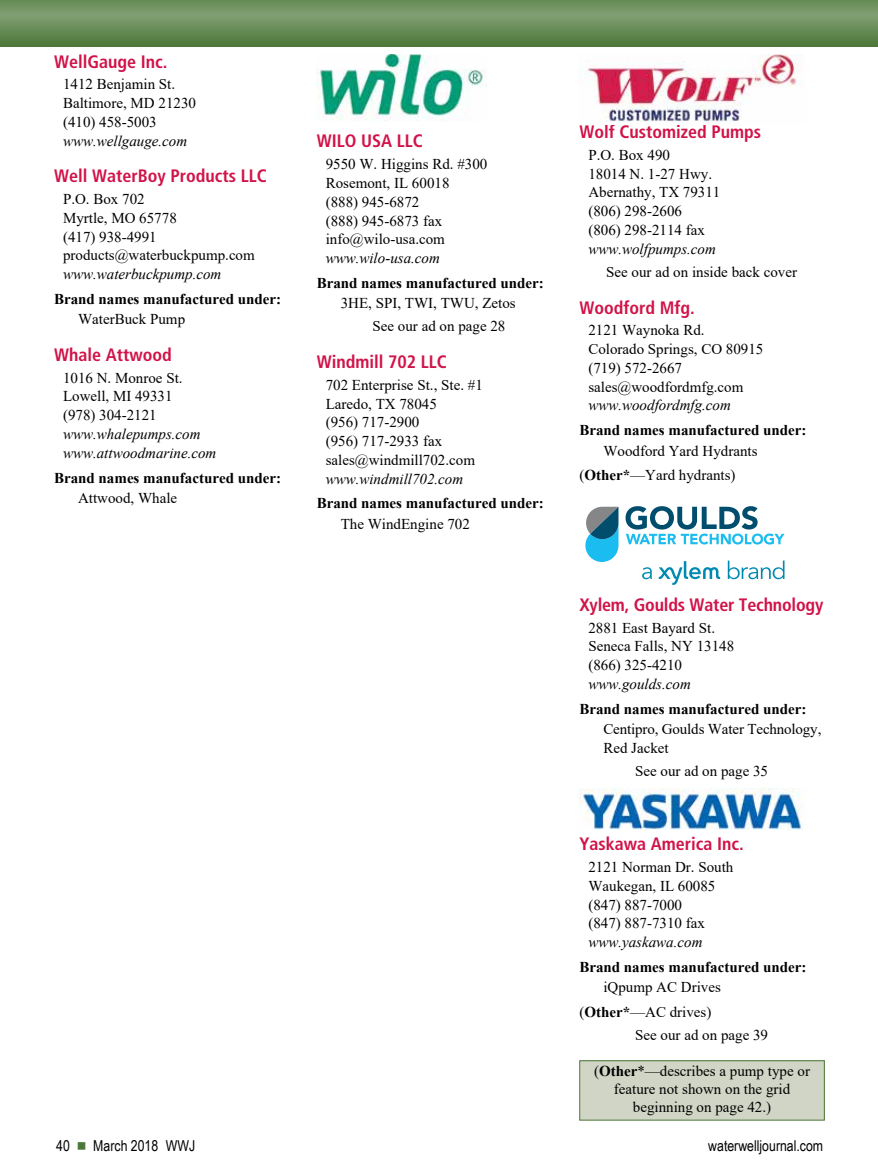
<style>
.page{position:relative;width:878px;height:1175px;background:#fff}
.page>*{position:absolute;margin:0;border:0;box-sizing:border-box;transform-origin:0 0}
.t1{font:700 condensed 18px "Frutiger LT Std";color:#d11349}
.t2{font:15px/18.8px "Times New Roman";color:#000}
.t3{font:700 15px "Times New Roman";color:#000}
.t4{font:italic 15px/18.8px "Times New Roman";color:#000}
.t5{font:15px "Arial Narrow";color:#000}
.s1{font-weight:700}
.s2{font-family:"Universal Newswith Comm Pi";color:#4b7737}
</style>
<div class="page">
<img style="left:578px;top:788px;width:225px;height:41px">
<svg style="left:625px;top:506px;width:159px;height:38px"></svg>
<svg style="left:585px;top:507px;width:33px;height:55px;background:#4b9db9"></svg>
<svg style="left:642px;top:567px;width:10px;height:12px"></svg>
<svg style="left:727px;top:560px;width:57px;height:19px"></svg>
<svg style="left:658px;top:561px;width:62px;height:24px"></svg>
<svg style="left:0;top:0;width:878px;height:47px;background:#698e59"></svg>
<img style="left:578px;top:54px;width:224px;height:68px">
<img style="left:317px;top:54px;width:169px;height:67px">
<div style="left:579px;top:1060px;width:245px;height:60px;background:#d0d5c5"></div>
<div style="left:579px;top:1060px;width:245px;height:60px;border:1px solid #4b7737"></div>
<p class="t1" style="left:54px;top:51px;width:115px">WellGauge Inc.</p>
<p class="t2" style="left:63px;top:74px;width:134px">1412 Benjamin St.<br>Baltimore, MD 21230 (410) 458-5003</p>
<p class="t4" style="left:63px;top:131px;width:126px">www.wellgauge.com</p>
<p class="t1" style="left:54px;top:165px;width:214px">Well WaterBoy Products LLC</p>
<p class="t2" style="left:63px;top:189px;width:193px">P.O. Box 702<br>Myrtle, MO 65778<br>(417) 938-4991 products@waterbuckpump.com</p>
<p class="t4" style="left:63px;top:264px;width:160px">www.waterbuckpump.com</p>
<p class="t3" style="left:54px;top:288px;width:229px">Brand names manufactured under:</p>
<p class="t2" style="left:78px;top:309px;width:109px">WaterBuck Pump</p>
<p class="t1" style="left:54px;top:344px;width:119px">Whale Attwood</p>
<p class="t2" style="left:63px;top:368px;width:121px">1016 N. Monroe St.<br>Lowell, MI 49331 (978) 304-2121</p>
<p class="t4" style="left:63px;top:424px;width:155px">www.whalepumps.com www.attwoodmarine.com</p>
<p class="t3" style="left:54px;top:466px;width:229px">Brand names manufactured under:</p>
<p class="t2" style="left:78px;top:488px;width:101px">Attwood, Whale</p>
<p class="t1" style="left:317px;top:131px;width:108px">WILO USA LLC</p>
<p class="t2" style="left:326px;top:154px;width:163px">9550 W. Higgins Rd. #300<br>Rosemont, IL 60018<br>(888) 945-6872<br>(888) 945-6873 fax info@wilo-usa.com</p>
<p class="t4" style="left:326px;top:248px;width:116px">www.wilo-usa.com</p>
<p class="t3" style="left:317px;top:272px;width:229px">Brand names manufactured under:</p>
<p class="t2" style="left:372px;top:291px;width:145px;line-height:23.2px;text-indent:-32px">3HE, SPI, TWI, TWU, Zetos<br>See our ad on page 28</p>
<p class="t1" style="left:317px;top:351px;width:132px">Windmill 702 LLC</p>
<p class="t2" style="left:326px;top:375px;width:159px">702 Enterprise St., Ste. #1<br>Laredo, TX 78045<br>(956) 717-2900<br>(956) 717-2933 fax sales@windmill702.com</p>
<p class="t4" style="left:326px;top:469px;width:139px">www.windmill702.com</p>
<p class="t3" style="left:317px;top:492px;width:229px">Brand names manufactured under:</p>
<p class="t2" style="left:341px;top:514px;width:131px">The WindEngine 702</p>
<p class="t1" style="left:579px;top:121px;width:183px">Wolf Customized Pumps</p>
<p class="t2" style="left:588px;top:145px;width:134px">P.O. Box 490<br>18014 N. 1-27 Hwy.<br>Abernathy, TX 79311 (806) 298-2606<br>(806) 298-2114 fax</p>
<p class="t4" style="left:588px;top:239px;width:129px">www.wolfpumps.com</p>
<p class="t2" style="left:606px;top:262px;width:192px">See our ad on inside back cover</p>
<p class="t1" style="left:579px;top:297px;width:117px">Woodford Mfg.</p>
<p class="t2" style="left:588px;top:320px;width:177px">2121 Waynoka Rd.<br>Colorado Springs, CO 80915 (719) 572-2667 sales@woodfordmfg.com</p>
<p class="t4" style="left:588px;top:396px;width:144px">www.woodfordmfg.com</p>
<p class="t3" style="left:579px;top:419px;width:229px">Brand names manufactured under:</p>
<p class="t2" style="left:579px;top:437px;width:180px;line-height:24.8px;text-indent:24px">Woodford Yard Hydrants (<span class="s1">Other*</span>—Yard hydrants)</p>
<p class="t1" style="left:579px;top:594px;width:245px">Xylem, Goulds Water Technology</p>
<p class="t2" style="left:588px;top:618px;width:147px">2881 East Bayard St.<br>Seneca Falls, NY 13148 (866) 325-4210</p>
<p class="t4" style="left:588px;top:674px;width:104px">www.goulds.com</p>
<p class="t3" style="left:579px;top:698px;width:229px">Brand names manufactured under:</p>
<p class="t2" style="left:603px;top:719px;width:219px">Centipro, Goulds Water Technology,<br>Red Jacket</p>
<p class="t2" style="left:635px;top:761px;width:134px">See our ad on page 35</p>
<p class="t1" style="left:579px;top:833px;width:166px">Yaskawa America Inc.</p>
<p class="t2" style="left:588px;top:857px;width:146px">2121 Norman Dr. South<br>Waukegan, IL 60085 (847) 887-7000<br>(847) 887-7310 fax</p>
<p class="t4" style="left:588px;top:932px;width:116px">www.yaskawa.com</p>
<p class="t3" style="left:579px;top:956px;width:229px">Brand names manufactured under:</p>
<p class="t2" style="left:579px;top:974px;width:143px;line-height:24.8px;text-indent:24px">iQpump AC Drives (<span class="s1">Other*</span>—AC drives)</p>
<p class="t2" style="left:635px;top:1025px;width:134px">See our ad on page 39</p>
<p class="t2" style="left:594px;top:1061px;width:217px;line-height:18px;text-align:center">(<span class="s1">Other</span>*—describes a pump type or feature not shown on the grid beginning on page 42.)</p>
<p class="t5" style="left:56px;top:1134px;width:140px">40 <span class="s2">n</span> March 2018 WWJ</p>
<p class="t5" style="left:708px;top:1134px;width:116px">waterwelljournal.com</p>
</div>
